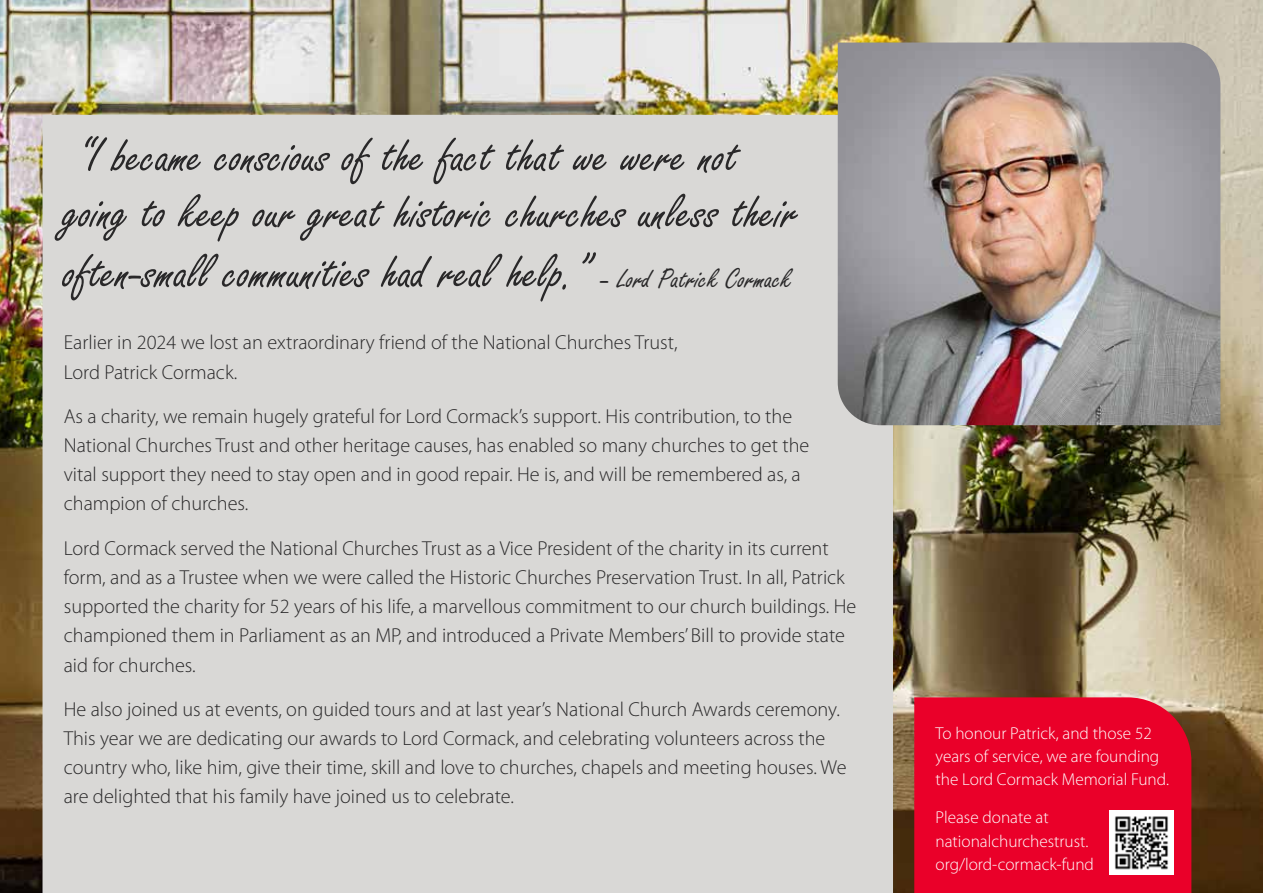
<style>
.page{position:relative;width:1263px;height:893px;background:#fff}
.page>*{position:absolute;margin:0;border:0;box-sizing:border-box;transform-origin:0 0}
.t1{font:52.5px/58.1px "Freestyle Script";color:#292829}
.t2{font:300 20.25px/29.2px "Myriad Pro";color:#292829}
.t3{font:300 17.25px/23.2px "Myriad Pro";color:#fff}
.s1{font-size:30px}
</style>
<div class="page">
<img style="left:0;top:0;width:1263px;height:893px">
<div style="left:43px;top:115px;width:850px;height:778px;background:#d9d8d6"></div>
<img style="left:838px;top:43px;width:382px;height:382px">
<div style="left:914px;top:697px;width:277px;height:196px;background:#ea0029"></div>
<img style="left:1110px;top:811px;width:64px;height:63px">
<h1 class="t1" style="left:64px;top:129px;width:736px">“I became conscious of the fact that we were not going to keep our great historic churches unless their often-small communities had real help.” <span class="s1">– Lord Patrick Cormack</span></h1>
<p class="t2" style="left:64px;top:328px;width:615px">Earlier in 2024 we lost an extraordinary friend of the National Churches Trust,<br>Lord Patrick Cormack.</p>
<p class="t2" style="left:64px;top:401px;width:747px">As a charity, we remain hugely grateful for Lord Cormack’s support. His contribution, to the National Churches Trust and other heritage causes, has enabled so many churches to get the vital support they need to stay open and in good repair. He is, and will be remembered as, a champion of churches.</p>
<p class="t2" style="left:64px;top:533px;width:794px">Lord Cormack served the National Churches Trust as a Vice President of the charity in its current form, and as a Trustee when we were called the Historic Churches Preservation Trust. In all, Patrick supported the charity for 52 years of his life, a marvellous commitment to our church buildings. He championed them in Parliament as an MP, and introduced a Private Members’ Bill to provide state aid for churches.</p>
<p class="t2" style="left:64px;top:694px;width:784px">He also joined us at events, on guided tours and at last year’s National Church Awards ceremony.<br>This year we are dedicating our awards to Lord Cormack, and celebrating volunteers across the country who, like him, give their time, skill and love to churches, chapels and meeting houses. We are delighted that his family have joined us to celebrate.</p>
<p class="t3" style="left:935px;top:721px;width:235px">To honour Patrick, and those 52 years of service, we are founding the Lord Cormack Memorial Fund.</p>
<p class="t3" style="left:935px;top:806px;width:160px">Please donate at nationalchurchestrust. org/lord-cormack-fund</p>
</div>
